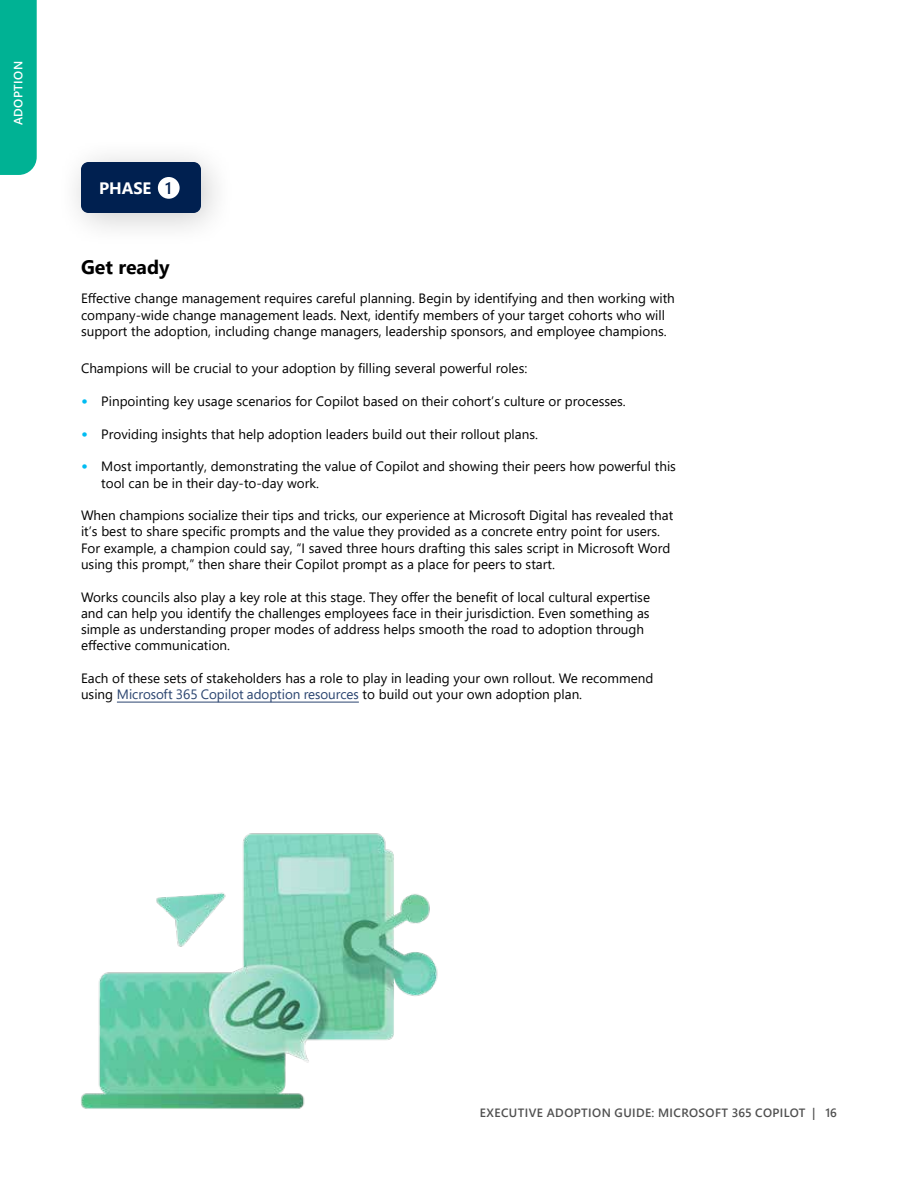
<style>
.page{position:relative;width:918px;height:1188px;background:#fff}
.page>*{position:absolute;margin:0;border:0;box-sizing:border-box;transform-origin:0 0}
.t1{font:700 19.5px "Segoe UI";color:#000}
.t2{font:700 16.5px "Segoe UI";color:#fff}
.t3{font:13.5px/16.2px "Segoe UI";color:#000}
.t4{font:13.5px "Segoe Pro";color:#2a446f}
.t5{font:600 12px "Segoe UI";letter-spacing:.035em;color:#505050}
.t6{font:600 12px "Segoe UI";letter-spacing:.035em;color:#fff}
.s1{font-weight:600;color:#002050}
.s2{font-weight:700;font-size:16.5px;color:#00bcf2}
.s3{font-family:"Segoe UI";color:#000}
</style>
<div class="page">
<img style="left:81px;top:833px;width:357px;height:276px">
<hr style="left:117px;top:702px;width:242px;height:1px;background:#2a446f">
<div style="left:0;top:0;width:37px;height:175px;background:#00b294"></div>
<div style="left:56px;top:137px;width:180px;height:111px;background:#000;opacity:.2"></div>
<div style="left:81px;top:162px;width:120px;height:51px;background:#002050;border-radius:8px"></div>
<div style="left:158px;top:177px;width:22px;height:22px;background:#fff;border-radius:50%"></div>
<p class="t6" style="left:7px;top:125px;width:66px;rotate:-90deg">ADOPTION</p>
<p class="t2" style="left:99px;top:172px;width:74px">PHASE <span class="s1">1</span></p>
<h1 class="t1" style="left:81px;top:248px;width:90px">Get ready</h1>
<p class="t3" style="left:81px;top:289px;width:595px">Effective change management requires careful planning. Begin by identifying and then working with company-wide change management leads. Next, identify members of your target cohorts who will support the adoption, including change managers, leadership sponsors, and employee champions.</p>
<p class="t3" style="left:81px;top:359px;width:448px">Champions will be crucial to your adoption by filling several powerful roles:</p>
<p class="t3" style="left:81px;top:392px;width:546px"><span class="s2">•</span> Pinpointing key usage scenarios for Copilot based on their cohort’s culture or processes.</p>
<p class="t3" style="left:81px;top:425px;width:459px"><span class="s2">•</span> Providing insights that help adoption leaders build out their rollout plans.</p>
<p class="t3" style="left:101px;top:457px;width:576px;text-indent:-20px"><span class="s2">•</span> Most importantly, demonstrating the value of Copilot and showing their peers how powerful this tool can be in their day-to-day work.</p>
<p class="t3" style="left:81px;top:506px;width:594px">When champions socialize their tips and tricks, our experience at Microsoft Digital has revealed that it’s best to share specific prompts and the value they provided as a concrete entry point for users.<br>For example, a champion could say, “I saved three hours drafting this sales script in Microsoft Word using this prompt,” then share their Copilot prompt as a place for peers to start.</p>
<p class="t3" style="left:81px;top:588px;width:571px">Works councils also play a key role at this stage. They offer the benefit of local cultural expertise and can help you identify the challenges employees face in their jurisdiction. Even something as simple as understanding proper modes of address helps smooth the road to adoption through effective communication.</p>
<p class="t3" style="left:81px;top:669px;width:574px">Each of these sets of stakeholders has a role to play in leading your own rollout. We recommend</p>
<p class="t4" style="left:81px;top:685px;width:503px"><span class="s3">using</span> Microsoft 365 Copilot adoption resources <span class="s3">to build out your own adoption plan.</span></p>
<p class="t5" style="left:480px;top:1101px;width:359px">EXECUTIVE ADOPTION GUIDE: MICROSOFT 365 COPILOT | 16</p>
</div>
